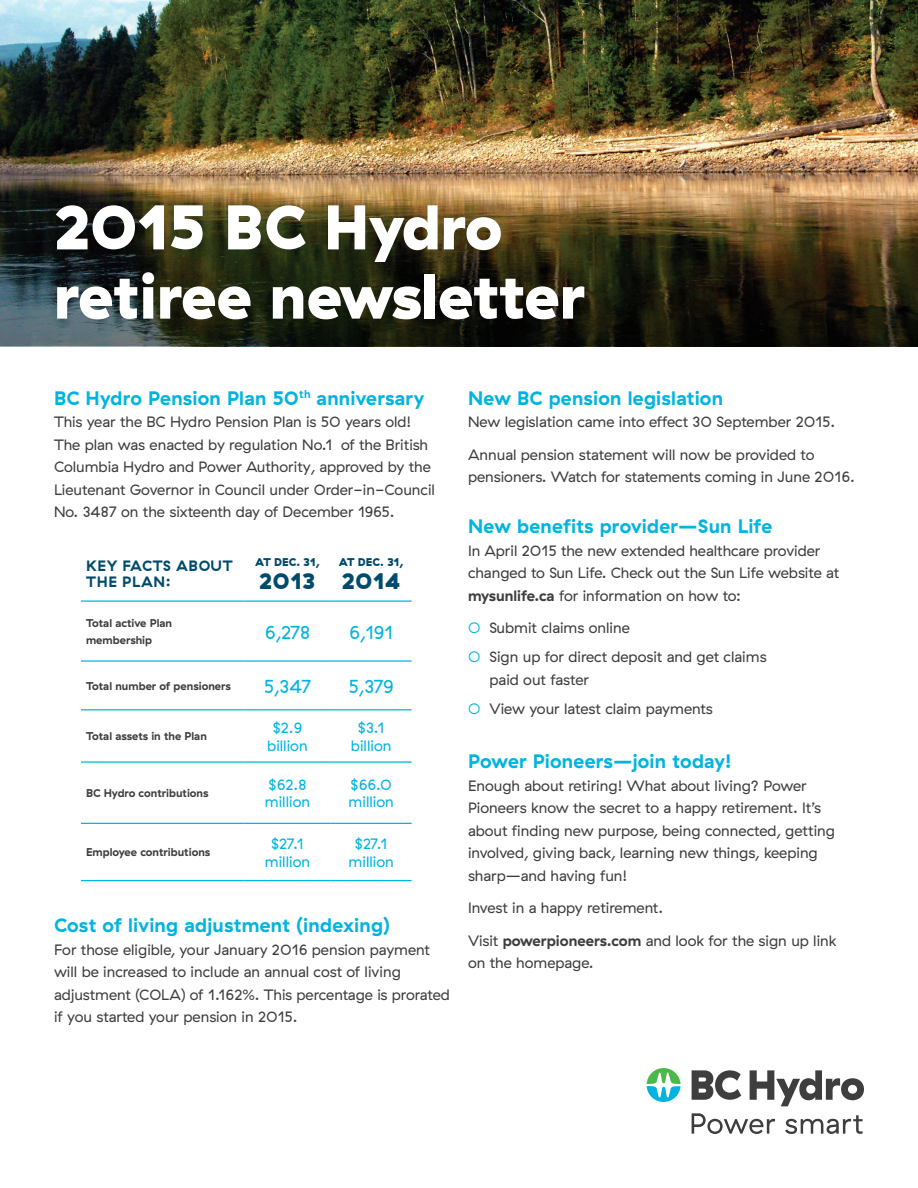
<style>
.page{position:relative;width:918px;height:1188px;background:#fff}
.page>*{position:absolute;margin:0;border:0;box-sizing:border-box;transform-origin:0 0}
.t1{font:900 63px/69.3px "GT Haptik";color:#fff}
.t2{font:900 22.5px "GT Haptik";letter-spacing:.03em;color:#004b6c}
.t3{font:700 19.5px "GT Haptik";letter-spacing:.01em;color:#00b4e0}
.t4{font:18.75px "GT Haptik";letter-spacing:-.025em;color:#00b4e0}
.t5{font:15px/22.5px "GT Haptik";color:#3e3e3f}
.t6{font:15px/17.5px "GT Haptik";color:#00b4e0;text-align:center}
.t7{font:700 15px/16.5px "GT Haptik";letter-spacing:.045em;color:#004b6c}
.t8{font:700 11.25px/17px "GT Haptik";color:#3e3e3f}
.t9{font:900 11.25px "GT Haptik";color:#004b6c}
.s1{font-weight:700}
.s2{color:#00b4e0}
</style>
<div class="page">
<img style="left:0;top:161px;width:918px;height:15px">
<img style="left:0;top:176px;width:918px;height:170px">
<img style="left:0;top:0;width:918px;height:161px">
<hr style="left:81px;top:600px;width:163px;height:2px;background:#00b4e0">
<hr style="left:244px;top:600px;width:87px;height:2px;background:#00b4e0">
<hr style="left:331px;top:600px;width:81px;height:2px;background:#00b4e0">
<hr style="left:81px;top:660px;width:163px;height:2px;background:#00b4e0">
<hr style="left:244px;top:660px;width:87px;height:2px;background:#00b4e0">
<hr style="left:331px;top:660px;width:81px;height:2px;background:#00b4e0">
<hr style="left:81px;top:709px;width:163px;height:1px;background:#00b4e0">
<hr style="left:244px;top:709px;width:87px;height:1px;background:#00b4e0">
<hr style="left:331px;top:709px;width:81px;height:1px;background:#00b4e0">
<hr style="left:81px;top:761px;width:163px;height:2px;background:#00b4e0">
<hr style="left:244px;top:761px;width:87px;height:2px;background:#00b4e0">
<hr style="left:331px;top:761px;width:81px;height:2px;background:#00b4e0">
<hr style="left:81px;top:823px;width:163px;height:1px;background:#00b4e0">
<hr style="left:244px;top:823px;width:87px;height:1px;background:#00b4e0">
<hr style="left:331px;top:823px;width:81px;height:1px;background:#00b4e0">
<hr style="left:81px;top:880px;width:163px;height:1px;background:#00b4e0">
<hr style="left:244px;top:880px;width:87px;height:1px;background:#00b4e0">
<hr style="left:331px;top:880px;width:81px;height:1px;background:#00b4e0">
<svg style="left:647px;top:1068px;width:34px;height:34px"></svg>
<svg style="left:692px;top:1070px;width:49px;height:30px"></svg>
<svg style="left:750px;top:1070px;width:114px;height:36px"></svg>
<svg style="left:692px;top:1113px;width:83px;height:21px"></svg>
<svg style="left:785px;top:1115px;width:78px;height:19px"></svg>
<h1 class="t1" style="left:54px;top:194px;width:532px">2015 BC Hydro retiree newsletter</h1>
<h3 class="t3" style="left:54px;top:386px;width:372px">BC Hydro Pension Plan 50<sup>th</sup> anniversary</h3>
<p class="t5" style="left:54px;top:411px;width:382px">This year the BC Hydro Pension Plan is 50 years old!<br>The plan was enacted by regulation No.1 of the British Columbia Hydro and Power Authority, approved by the Lieutenant Governor in Council under Order-in-Council No. 3487 on the sixteenth day of December 1965.</p>
<p class="t7" style="left:86px;top:558px;width:148px">KEY FACTS ABOUT<br>THE PLAN:</p>
<p class="t9" style="left:255px;top:554px;width:66px">AT DEC. 31,</p>
<h2 class="t2" style="left:259px;top:567px;width:58px">2013</h2>
<p class="t9" style="left:339px;top:554px;width:66px">AT DEC. 31,</p>
<h2 class="t2" style="left:342px;top:567px;width:60px">2014</h2>
<p class="t8" style="left:86px;top:615px;width:88px">Total active Plan membership</p>
<p class="t4" style="left:265px;top:621px;width:47px">6,278</p>
<p class="t4" style="left:349px;top:621px;width:46px">6,191</p>
<p class="t8" style="left:86px;top:678px;width:146px">Total number of pensioners</p>
<p class="t4" style="left:264px;top:676px;width:49px">5,347</p>
<p class="t4" style="left:349px;top:676px;width:47px">5,379</p>
<p class="t8" style="left:86px;top:728px;width:122px">Total assets in the Plan</p>
<p class="t6" style="left:267px;top:719px;width:42px">$2.9 billion</p>
<p class="t6" style="left:351px;top:719px;width:42px">$3.1 billion</p>
<p class="t8" style="left:86px;top:785px;width:124px">BC Hydro contributions</p>
<p class="t6" style="left:265px;top:776px;width:47px;text-align:left">$62.8 million</p>
<p class="t6" style="left:349px;top:776px;width:47px;text-align:left">$66.0 million</p>
<p class="t8" style="left:86px;top:844px;width:126px">Employee contributions</p>
<p class="t6" style="left:265px;top:835px;width:47px">$27.1 million</p>
<p class="t6" style="left:349px;top:835px;width:47px">$27.1 million</p>
<h3 class="t3" style="left:54px;top:913px;width:337px">Cost of living adjustment (indexing)</h3>
<p class="t5" style="left:54px;top:939px;width:398px">For those eligible, your January 2016 pension payment will be increased to include an annual cost of living adjustment (COLA) of 1.162%. This percentage is prorated if you started your pension in 2015.</p>
<h3 class="t3" style="left:468px;top:386px;width:257px">New BC pension legislation</h3>
<p class="t5" style="left:468px;top:406px;width:369px;line-height:32.7px">New legislation came into effect 30 September 2015.<br>Annual pension statement will now be provided to</p>
<p class="t5" style="left:468px;top:466px;width:388px">pensioners. Watch for statements coming in June 2016.</p>
<h3 class="t3" style="left:468px;top:514px;width:306px">New benefits provider—Sun Life</h3>
<p class="t5" style="left:468px;top:539px;width:373px">In April 2015 the new extended healthcare provider changed to Sun Life. Check out the Sun Life website at <span class="s1">mysunlife.ca</span> for information on how to:</p>
<p class="t5" style="left:468px;top:617px;width:163px"><span class="s2">○</span> Submit claims online</p>
<p class="t5" style="left:490px;top:646px;width:279px;text-indent:-22px"><span class="s2">○</span> Sign up for direct deposit and get claims paid out faster</p>
<p class="t5" style="left:468px;top:698px;width:246px"><span class="s2">○</span> View your latest claim payments</p>
<h3 class="t3" style="left:468px;top:749px;width:265px">Power Pioneers—join today!</h3>
<p class="t5" style="left:468px;top:774px;width:369px">Enough about retiring! What about living? Power Pioneers know the secret to a happy retirement. It’s about finding new purpose, being connected, getting involved, giving back, learning new things, keeping sharp—and having fun!</p>
<p class="t5" style="left:468px;top:892px;width:370px;line-height:32.7px">Invest in a happy retirement.<br>Visit <span class="s1">powerpioneers.com</span> and look for the sign up link</p>
<p class="t5" style="left:468px;top:952px;width:127px">on the homepage.</p>
</div>
